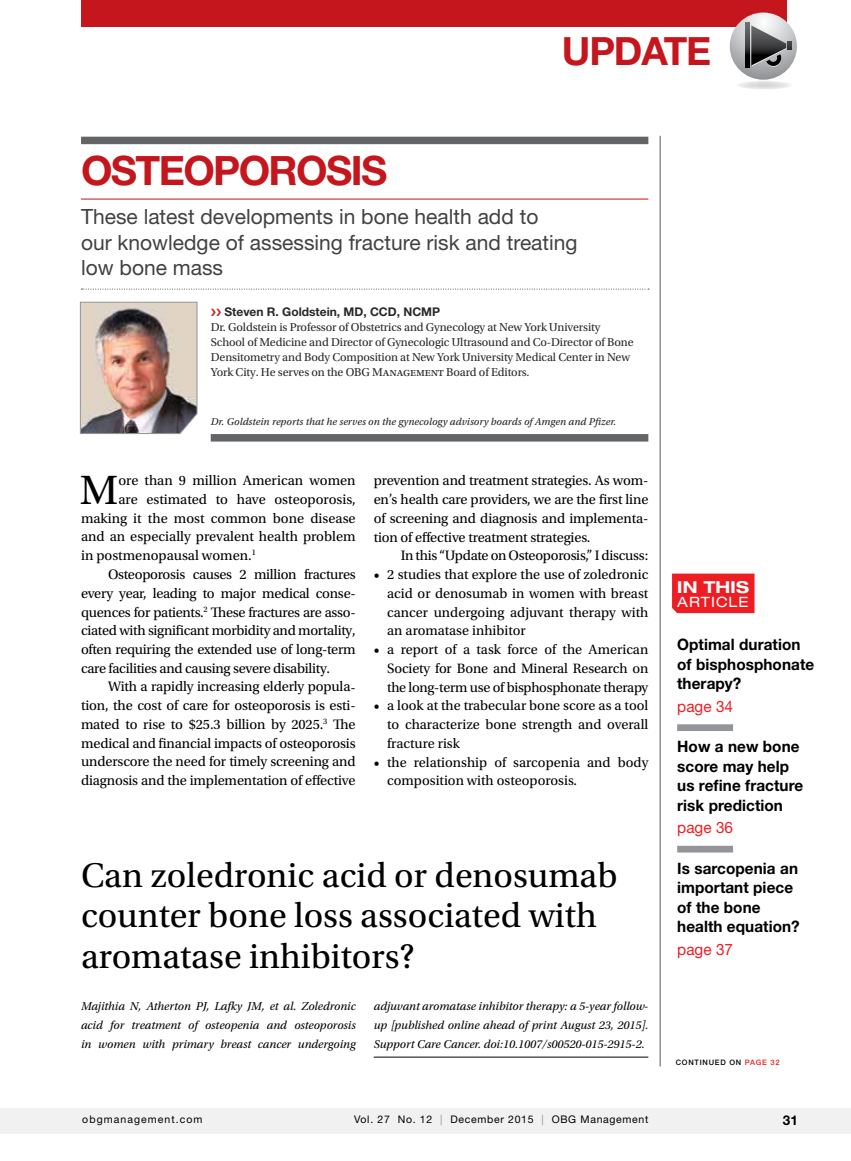
<style>
.page{position:relative;width:851px;height:1161px;background:#fff}
.page>*{position:absolute;margin:0;border:0;box-sizing:border-box;transform-origin:0 0}
.t1{font:43.05px "Utopia Std";color:#000}
.t2{font:700 40.5px "Helvetica Neue LT Std";letter-spacing:-.04em;color:#c4161c}
.t3{font:700 39px "Helvetica Neue LT Std";letter-spacing:-.03em;color:#c4161c}
.t4{font:36px/40.5px "Utopia Std";color:#000}
.t5{font:21px/25.5px "Helvetica Neue LT Std";color:#414042}
.t6{font:700 expanded 16.5px "Helvetica Neue LT Std";letter-spacing:.015em;color:#fff}
.t7{font:700 15.75px/19.5px "Helvetica Neue LT Std";letter-spacing:.005em;color:#000}
.t8{font:15.75px "Helvetica Neue LT Std";letter-spacing:.005em;color:#ed1d24}
.t9{font:14.4px/18.8px "Utopia Std";letter-spacing:-.01em;color:#000;text-align:justify}
.t10{font:14.25px/18.8px "Utopia Std";color:#000;text-align:justify}
.t11{font:expanded 14.25px "Helvetica Neue LT Std";letter-spacing:.07em;color:#fff}
.t12{font:700 13.5px "Helvetica Neue LT Std";color:#000}
.t13{font:italic 12px/18.8px "Utopia Std";color:#000;text-align:justify}
.t14{font:12px/15px "Utopia Std";letter-spacing:-.01em;color:#292829}
.t15{font:700 12px "Helvetica Neue LT Std";color:#292829}
.t16{font:10.5px "Utopia Std Capt It";color:#292829}
.t17{font:10.5px "Helvetica Neue LT Std";letter-spacing:.065em;color:#000}
.t18{font:10.5px "Helvetica Neue LT Std";letter-spacing:.1em;color:#000}
.t19{font:500 7.5px "Helvetica Neue LT Std";letter-spacing:.1em;color:#000}
.s1{color:#c72821}
.s2{color:#ed1d24}
.s3{color:#939598}
</style>
<div class="page">
<hr style="left:659px;top:136px;width:1px;height:931px;background:#58595b">
<div style="left:672px;top:574px;width:82px;height:39px;background:#ed1d24"></div>
<div style="left:677px;top:724px;width:56px;height:7px;background:#939598"></div>
<div style="left:677px;top:846px;width:56px;height:7px;background:#939598"></div>
<div style="left:81px;top:0;width:705px;height:27px;background:#c4161c"></div>
<svg style="left:736px;top:81px;width:56px;height:8px"></svg>
<svg style="left:729px;top:13px;width:67px;height:67px"></svg>
<svg style="left:745px;top:23px;width:46px;height:46px;background:#7a7b7c"></svg>
<div style="left:81px;top:137px;width:567px;height:7px;background:#636466"></div>
<hr style="left:81px;top:199px;width:567px;height:1px;background:#c4161c">
<svg style="left:81px;top:289px;width:568px;height:1px"></svg>
<div style="left:211px;top:434px;width:437px;height:8px;background:#636466"></div>
<img style="left:80px;top:302px;width:118px;height:132px">
<div style="left:0;top:1108px;width:850px;height:26px;background:#f1f1f2"></div>
<hr style="left:374px;top:1057px;width:274px;height:1px;background:#000">
<h3 class="t3" style="left:562px;top:27px;width:151px">UPDATE</h3>
<h2 class="t2" style="left:81px;top:146px;width:308px">OSTEOPOROSIS</h2>
<h3 class="t5" style="left:81px;top:204px;width:498px">These latest developments in bone health add to<br>our knowledge of assessing fracture risk and treating low bone mass</h3>
<p class="t15" style="left:211px;top:304px;width:231px"><span class="s1">❯❯</span> Steven R. Goldstein, MD, CCD, NCMP</p>
<p class="t14" style="left:211px;top:319px;width:424px">Dr. Goldstein is Professor of Obstetrics and Gynecology at New York University School of Medicine and Director of Gynecologic Ultrasound and Co-Director of Bone Densitometry and Body Composition at New York University Medical Center in New York City. He serves on the OBG Management Board of Editors.</p>
<p class="t16" style="left:211px;top:416px;width:407px">Dr. Goldstein reports that he serves on the gynecology advisory boards of Amgen and Pfizer.</p>
<h1 class="t1" style="left:80px;top:467px;width:40px">M</h1>
<p class="t9" style="left:118px;top:471px;width:239px">ore than 9 million American women</p>
<p class="t9" style="left:118px;top:490px;width:239px">are estimated to have osteoporosis,</p>
<p class="t9" style="left:81px;top:509px;width:276px">making it the most common bone disease</p>
<p class="t9" style="left:81px;top:528px;width:276px">and an especially prevalent health problem</p>
<p class="t9" style="left:81px;top:546px;width:176px">in postmenopausal women.<sup>1</sup></p>
<p class="t9" style="left:108px;top:565px;width:249px">Osteoporosis causes 2 million fractures</p>
<p class="t9" style="left:81px;top:584px;width:276px">every year, leading to major medical conse-</p>
<p class="t9" style="left:81px;top:603px;width:276px">quences for patients.<sup>2</sup> These fractures are asso-</p>
<p class="t9" style="left:81px;top:621px;width:276px">ciated with significant morbidity and mortality,</p>
<p class="t9" style="left:81px;top:640px;width:276px">often requiring the extended use of long-term</p>
<p class="t9" style="left:81px;top:659px;width:250px">care facilities and causing severe disability.</p>
<p class="t9" style="left:108px;top:678px;width:249px">With a rapidly increasing elderly popula-</p>
<p class="t9" style="left:81px;top:696px;width:276px">tion, the cost of care for osteoporosis is esti-</p>
<p class="t9" style="left:81px;top:715px;width:276px">mated to rise to $25.3 billion by 2025.<sup>3</sup> The</p>
<p class="t9" style="left:81px;top:734px;width:276px">medical and financial impacts of osteoporosis</p>
<p class="t9" style="left:81px;top:753px;width:276px">underscore the need for timely screening and</p>
<p class="t9" style="left:81px;top:771px;width:276px">diagnosis and the implementation of effective</p>
<p class="t9" style="left:373px;top:471px;width:276px">prevention and treatment strategies. As wom&shy;en’s health care providers, we are the first line of screening and diagnosis and implementa&shy;tion of effective treatment strategies.</p>
<p class="t9" style="left:400px;top:546px;width:249px">In this “Update on Osteoporosis,” I discuss:</p>
<p class="t10" style="left:387px;top:565px;width:263px;text-indent:-13px">• 2 studies that explore the use of zoledronic acid or denosumab in women with breast cancer undergoing adjuvant therapy with an aromatase inhibitor</p>
<p class="t10" style="left:387px;top:640px;width:263px;text-indent:-13px">• a report of a task force of the American Society for Bone and Mineral Research on the long-term use of bisphosphonate therapy</p>
<p class="t10" style="left:387px;top:697px;width:262px;text-indent:-13px">• a look at the trabecular bone score as a tool to characterize bone strength and overall fracture risk</p>
<p class="t10" style="left:387px;top:753px;width:263px;text-indent:-13px">• the relationship of sarcopenia and body composition with osteoporosis.</p>
<h3 class="t4" style="left:81px;top:856px;width:538px">Can zoledronic acid or denosumab counter bone loss associated with aromatase inhibitors?</h3>
<p class="t13" style="left:81px;top:997px;width:276px">Majithia N, Atherton PJ, Lafky JM, et al. Zoledronic acid for treatment of osteopenia and osteoporosis in women with primary breast cancer undergoing</p>
<p class="t13" style="left:374px;top:997px;width:276px">adjuvant aromatase inhibitor therapy: a 5-year follow&shy;up [published online ahead of print August 23, 2015].<br>Support Care Cancer. doi:10.1007/s00520-015-2915-2.</p>
<p class="t6" style="left:677px;top:577px;width:73px">IN THIS</p>
<p class="t11" style="left:677px;top:593px;width:73px">ARTICLE</p>
<p class="t7" style="left:677px;top:635px;width:139px">Optimal duration of bisphosphonate therapy?</p>
<p class="t8" style="left:677px;top:697px;width:57px">page 34</p>
<p class="t7" style="left:677px;top:737px;width:128px">How a new bone score may help us refine fracture risk prediction</p>
<p class="t8" style="left:677px;top:818px;width:57px">page 36</p>
<p class="t7" style="left:677px;top:858px;width:124px">Is sarcopenia an important piece of the bone health equation?</p>
<p class="t8" style="left:677px;top:940px;width:57px">page 37</p>
<p class="t19" style="left:675px;top:1058px;width:105px">CONTINUED ON <span class="s2">PAGE 32</span></p>
<p class="t18" style="left:82px;top:1114px;width:122px">obgmanagement.com</p>
<p class="t17" style="left:354px;top:1114px;width:296px">Vol. 27 No. 12 <span class="s3">|</span> December 2015 <span class="s3">|</span> OBG Management</p>
<p class="t12" style="left:782px;top:1112px;width:17px">31</p>
<p class="t18" style="left:81px;top:1114px;width:122px">obgmanagement.com</p>
</div>
